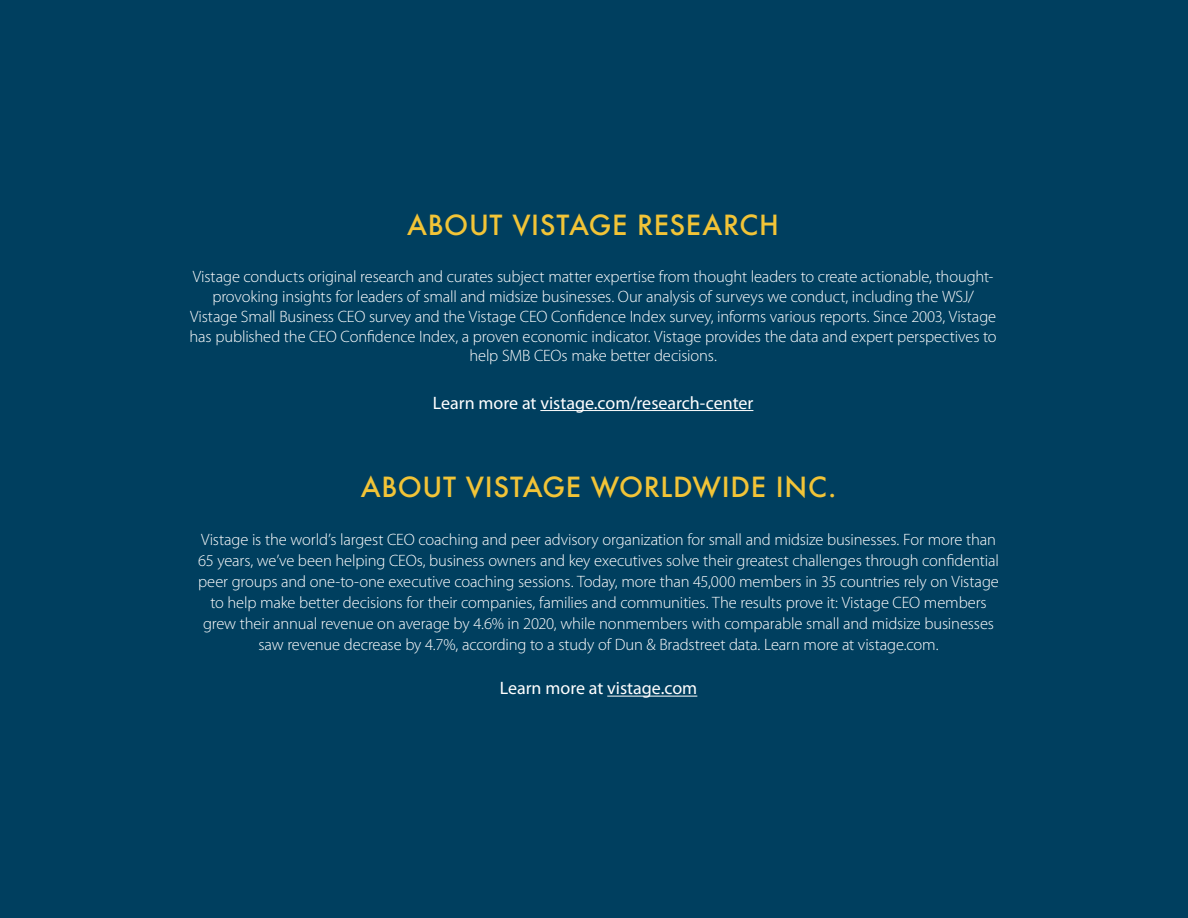
<style>
.page{position:relative;width:1188px;height:918px;background:#003f5f}
.page>*{position:absolute;margin:0;border:0;box-sizing:border-box;transform-origin:0 0}
.t1{font:500 27px "Futura";letter-spacing:.025em;color:#f2c437}
.t2{font:18px "Myriad Pro";color:#fff}
.t3{font:300 16.5px/21px "Myriad Pro";letter-spacing:-.01em;color:#fff;text-align:center}
</style>
<div class="page">
<hr style="left:607px;top:696px;width:90px;height:1px;background:#fff">
<hr style="left:540px;top:410px;width:213px;height:1px;background:#fff">
<h1 class="t1" style="left:407px;top:207px;width:373px">ABOUT VISTAGE RESEARCH</h1>
<p class="t3" style="left:190px;top:267px;width:809px;line-height:19.8px">Vistage conducts original research and curates subject matter expertise from thought leaders to create actionable, thought&shy;provoking insights for leaders of small and midsize businesses. Our analysis of surveys we conduct, including the WSJ/ Vistage Small Business CEO survey and the Vistage CEO Confidence Index survey, informs various reports. Since 2003, Vistage has published the CEO Confidence Index, a proven economic indicator. Vistage provides the data and expert perspectives to help SMB CEOs make better decisions.</p>
<p class="t2" style="left:433px;top:392px;width:322px">Learn more at vistage.com/research-center</p>
<h1 class="t1" style="left:361px;top:468px;width:477px">ABOUT VISTAGE WORLDWIDE INC.</h1>
<p class="t3" style="left:198px;top:528px;width:802px">Vistage is the world’s largest CEO coaching and peer advisory organization for small and midsize businesses. For more than 65 years, we’ve been helping CEOs, business owners and key executives solve their greatest challenges through confidential peer groups and one-to-one executive coaching sessions. Today, more than 45,000 members in 35 countries rely on Vistage to help make better decisions for their companies, families and communities. The results prove it: Vistage CEO members grew their annual revenue on average by 4.6% in 2020, while nonmembers with comparable small and midsize businesses saw revenue decrease by 4.7%, according to a study of Dun &amp; Bradstreet data. Learn more at vistage.com.</p>
<p class="t2" style="left:500px;top:677px;width:199px">Learn more at vistage.com</p>
</div>
